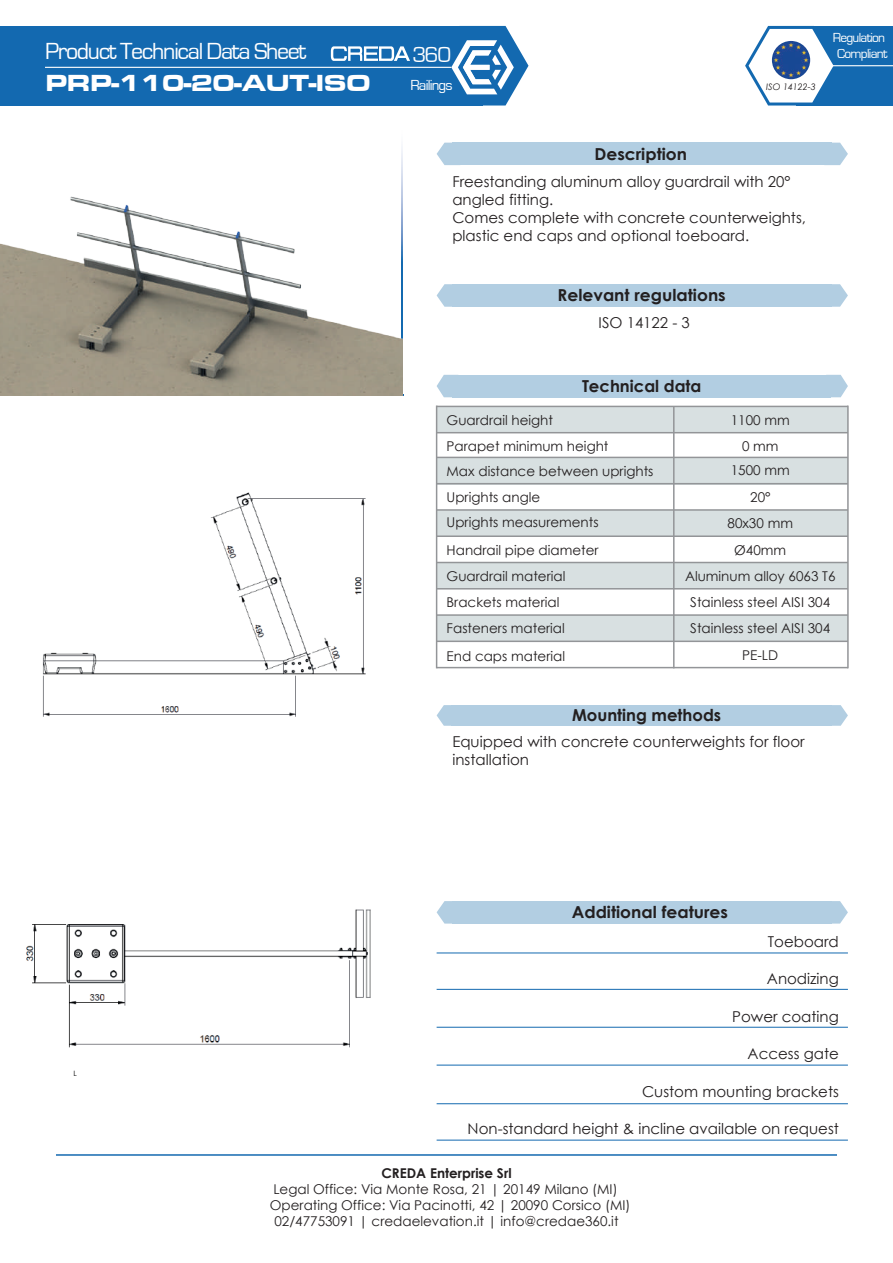
<style>
.page{position:relative;width:893px;height:1263px;background:#fff}
.page>*{position:absolute;margin:0;border:0;box-sizing:border-box;transform-origin:0 0}
.t1{font:24px "Eurostile";letter-spacing:-.055em;color:#fff}
.t2{font:900 24px "Eurostile Extended";letter-spacing:-.05em;color:#fff}
.t3{font:22.5px "Eurostile";color:#fff}
.t4{font:700 16.5px "Century Gothic";color:#231f20;scale:1.04 1}
.t5{font:700 16.5px "Century Gothic";color:#231f20}
.t6{font:15px/18px "Century Gothic";color:#231f20}
.t7{font:15px "Eurostile";letter-spacing:-.055em;color:#fff}
.t8{font:13.5px "Century Gothic";color:#231f20}
.t9{font:13.5px "Eurostile";letter-spacing:-.055em;color:#fff}
.t10{font:700 13.5px "Century Gothic";color:#231f20}
.t11{font:italic 9px "Century Gothic";color:#231f20}
.t12{font:7.35px "Century Gothic";color:#000001}
</style>
<div class="page">
<div style="left:437px;top:406px;width:411px;height:27px;background:#d8e0e1"></div>
<div style="left:796px;top:26px;width:97px;height:80px;background:#1369b0"></div>
<hr style="left:56px;top:1154px;width:781px;height:2px;background:#1369b0">
<svg style="left:745px;top:26px;width:92px;height:80px"></svg>
<div style="left:0;top:26px;width:483px;height:80px;background:#1369b0"></div>
<svg style="left:437px;top:26px;width:91px;height:80px"></svg>
<hr style="left:45px;top:67px;width:406px;height:1px;background:#fff">
<svg style="left:331px;top:46px;width:79px;height:15px"></svg>
<div style="left:452px;top:143px;width:380px;height:22px;background:#b2cee2"></div>
<svg style="left:437px;top:143px;width:15px;height:22px"></svg>
<svg style="left:832px;top:143px;width:16px;height:22px"></svg>
<hr style="left:437px;top:406px;width:411px;height:1px;background:#939598">
<div style="left:452px;top:375px;width:379px;height:22px;background:#b2cee2"></div>
<svg style="left:437px;top:375px;width:15px;height:22px"></svg>
<svg style="left:831px;top:375px;width:17px;height:22px"></svg>
<hr style="left:827px;top:65px;width:66px;height:1px;background:#fff">
<img style="left:772px;top:41px;width:38px;height:38px;border-radius:19px">
<svg style="left:402px;top:147px;width:1px;height:247px"></svg>
<div style="left:452px;top:705px;width:380px;height:21px;background:#b2cee2"></div>
<svg style="left:437px;top:705px;width:15px;height:21px"></svg>
<svg style="left:832px;top:705px;width:16px;height:21px"></svg>
<div style="left:452px;top:901px;width:379px;height:22px;background:#b2cee2"></div>
<svg style="left:437px;top:901px;width:15px;height:22px"></svg>
<svg style="left:831px;top:901px;width:17px;height:22px"></svg>
<hr style="left:437px;top:953px;width:411px;height:1px;background:#1369b0">
<hr style="left:437px;top:1103px;width:411px;height:1px;background:#1369b0">
<hr style="left:437px;top:1065px;width:411px;height:1px;background:#1369b0">
<hr style="left:437px;top:1027px;width:411px;height:1px;background:#1369b0">
<hr style="left:437px;top:989px;width:411px;height:1px;background:#1369b0">
<hr style="left:437px;top:1140px;width:411px;height:1px;background:#1369b0">
<div style="left:452px;top:284px;width:380px;height:23px;background:#b2cee2"></div>
<svg style="left:437px;top:284px;width:15px;height:23px"></svg>
<svg style="left:832px;top:284px;width:16px;height:23px"></svg>
<div style="left:437px;top:510px;width:411px;height:27px;background:#d8e0e1"></div>
<div style="left:437px;top:458px;width:411px;height:26px;background:#d8e0e1"></div>
<div style="left:437px;top:562px;width:411px;height:27px;background:#d8e0e1"></div>
<div style="left:437px;top:615px;width:411px;height:26px;background:#d8e0e1"></div>
<hr style="left:437px;top:432px;width:411px;height:1px;background:#939598">
<hr style="left:437px;top:457px;width:411px;height:1px;background:#939598">
<hr style="left:437px;top:483px;width:411px;height:1px;background:#939598">
<hr style="left:437px;top:509px;width:411px;height:2px;background:#939598">
<hr style="left:437px;top:535px;width:411px;height:2px;background:#939598">
<hr style="left:437px;top:562px;width:411px;height:1px;background:#939598">
<hr style="left:437px;top:588px;width:411px;height:1px;background:#939598">
<hr style="left:847px;top:406px;width:2px;height:262px;background:#939598">
<hr style="left:673px;top:407px;width:2px;height:261px;background:#939598">
<hr style="left:437px;top:614px;width:411px;height:2px;background:#939598">
<hr style="left:437px;top:641px;width:411px;height:1px;background:#939598">
<hr style="left:437px;top:667px;width:411px;height:1px;background:#939598">
<hr style="left:436px;top:406px;width:1px;height:262px;background:#939598">
<img style="left:0;top:147px;width:402px;height:248px">
<img style="left:26px;top:909px;width:345px;height:139px">
<img style="left:43px;top:492px;width:323px;height:225px">
<h1 class="t1" style="left:45px;top:38px;width:263px">Product Technical Data Sheet</h1>
<p class="t9" style="left:833px;top:30px;width:54px">Regulation</p>
<h2 class="t3" style="left:412px;top:42px;width:40px">360</h2>
<p class="t9" style="left:837px;top:46px;width:52px">Compliant</p>
<h1 class="t2" style="left:45px;top:69px;width:328px">PRP-110-20-AUT-ISO</h1>
<p class="t7" style="left:410px;top:77px;width:44px">Railings</p>
<p class="t4" style="left:594px;top:143px;width:91px">Description</p>
<p class="t11" style="left:766px;top:81px;width:51px">ISO 14122-3</p>
<p class="t6" style="left:452px;top:172px;width:355px">Freestanding aluminum alloy guardrail with 20° angled fitting.<br>Comes complete with concrete counterweights, plastic end caps and optional toeboard.</p>
<p class="t4" style="left:557px;top:285px;width:163px">Relevant regulations</p>
<p class="t6" style="left:599px;top:314px;width:93px">ISO 14122 - 3</p>
<p class="t5" style="left:582px;top:376px;width:121px">Technical data</p>
<p class="t8" style="left:447px;top:412px;width:108px">Guardrail height</p>
<p class="t8" style="left:731px;top:412px;width:60px">1100 mm</p>
<p class="t8" style="left:447px;top:438px;width:163px">Parapet minimum height</p>
<p class="t8" style="left:742px;top:438px;width:38px">0 mm</p>
<p class="t8" style="left:447px;top:463px;width:208px">Max distance between uprights</p>
<p class="t8" style="left:731px;top:462px;width:60px">1500 mm</p>
<p class="t8" style="left:447px;top:489px;width:95px">Uprights angle</p>
<p class="t8" style="left:750px;top:489px;width:22px">20°</p>
<p class="t8" style="left:447px;top:514px;width:154px">Uprights measurements</p>
<p class="t8" style="left:727px;top:515px;width:67px">80x30 mm</p>
<p class="t8" style="left:447px;top:542px;width:153px">Handrail pipe diameter</p>
<p class="t8" style="left:734px;top:542px;width:54px">Ø40mm</p>
<p class="t8" style="left:447px;top:567px;width:120px">Guardrail material</p>
<p class="t8" style="left:685px;top:567px;width:152px">Aluminum alloy 6063 T6</p>
<p class="t8" style="left:447px;top:594px;width:114px">Brackets material</p>
<p class="t8" style="left:690px;top:594px;width:141px">Stainless steel AISI 304</p>
<p class="t8" style="left:447px;top:620px;width:120px">Fasteners material</p>
<p class="t8" style="left:690px;top:620px;width:141px">Stainless steel AISI 304</p>
<p class="t8" style="left:447px;top:648px;width:120px">End caps material</p>
<p class="t8" style="left:742px;top:647px;width:37px">PE-LD</p>
<p class="t5" style="left:572px;top:704px;width:151px">Mounting methods</p>
<p class="t6" style="left:452px;top:733px;width:354px">Equipped with concrete counterweights for floor installation</p>
<p class="t12" style="left:74px;top:1069px;width:5px">L</p>
<p class="t4" style="left:572px;top:902px;width:152px">Additional features</p>
<p class="t6" style="left:768px;top:932px;width:73px">Toeboard</p>
<p class="t6" style="left:767px;top:969px;width:73px">Anodizing</p>
<p class="t6" style="left:732px;top:1007px;width:108px">Power coating</p>
<p class="t6" style="left:748px;top:1044px;width:93px">Access gate</p>
<p class="t6" style="left:642px;top:1082px;width:198px">Custom mounting brackets</p>
<p class="t6" style="left:468px;top:1119px;width:373px">Non-standard height &amp; incline available on request</p>
<p class="t10" style="left:381px;top:1164px;width:132px">CREDA Enterprise Srl</p>
<p class="t8" style="left:273px;top:1180px;width:346px">Legal Office: Via Monte Rosa, 21 | 20149 Milano (MI)</p>
<p class="t8" style="left:270px;top:1197px;width:362px">Operating Office: Via Pacinotti, 42 | 20090 Corsico (MI)</p>
<p class="t8" style="left:274px;top:1213px;width:346px">02/47753091 | credaelevation.it | info@credae360.it</p>
</div>
